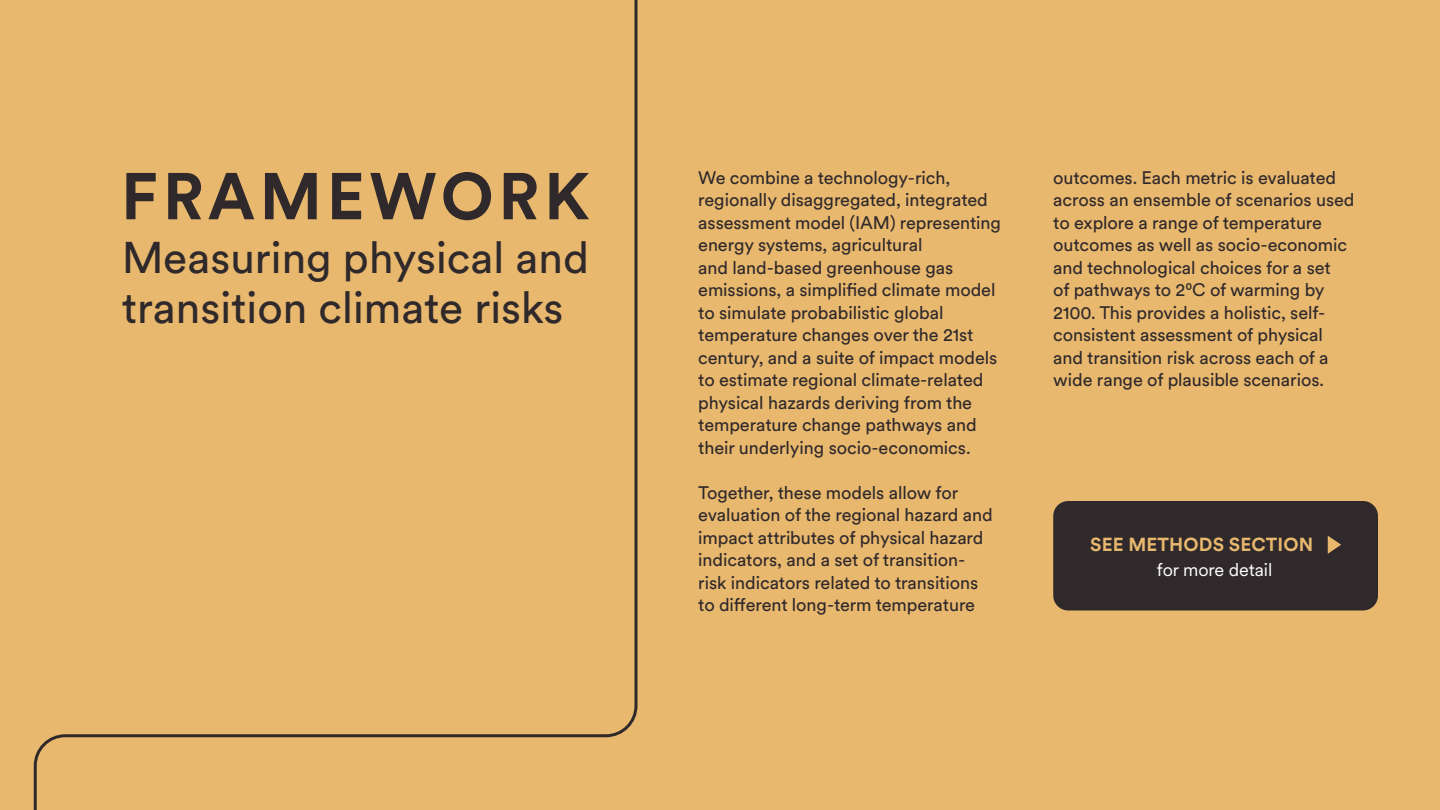
<style>
.page{position:relative;width:1440px;height:810px;background:#e8b86e}
.page>*{position:absolute;margin:0;border:0;box-sizing:border-box;transform-origin:0 0}
.t1{font:700 65.4px "Circular XX";letter-spacing:.07em;color:#30292b}
.t2{font:43.95px/49.5px "Circular XX";color:#30292b}
.t3{font:700 18.75px "Circular XX";letter-spacing:.01em;color:#e8b86e}
.t4{font:18px/22.5px "Circular XX";letter-spacing:-.005em;color:#30292b}
.t5{font:18px "Circular XX";letter-spacing:-.005em;color:#fff}
</style>
<div class="page">
<svg style="left:33px;top:0;width:605px;height:810px"></svg>
<div style="left:1053px;top:501px;width:325px;height:109px;background:#30292b;border-radius:15px"></div>
<svg style="left:1328px;top:536px;width:13px;height:18px"></svg>
<p class="t1" style="left:121px;top:151px;width:470px">FRAMEWORK</p>
<p class="t2" style="left:122px;top:231px;width:469px">Measuring physical and transition climate risks</p>
<p class="t4" style="left:698px;top:165px;width:304px">We combine a technology-rich, regionally disaggregated, integrated assessment model (IAM) representing energy systems, agricultural<br>and land-based greenhouse gas emissions, a simplified climate model to simulate probabilistic global temperature changes over the 21st century, and a suite of impact models to estimate regional climate-related physical hazards deriving from the temperature change pathways and their underlying socio-economics.</p>
<p class="t4" style="left:698px;top:480px;width:296px">Together, these models allow for evaluation of the regional hazard and impact attributes of physical hazard indicators, and a set of transition&shy;risk indicators related to transitions to different long-term temperature</p>
<p class="t4" style="left:1053px;top:165px;width:303px">outcomes. Each metric is evaluated across an ensemble of scenarios used to explore a range of temperature outcomes as well as socio-economic and technological choices for a set<br>of pathways to 2⁰C of warming by 2100. This provides a holistic, self&shy;consistent assessment of physical and transition risk across each of a wide range of plausible scenarios.</p>
<p class="t3" style="left:1090px;top:531px;width:225px">SEE METHODS SECTION</p>
<p class="t5" style="left:1157px;top:558px;width:117px">for more detail</p>
</div>
